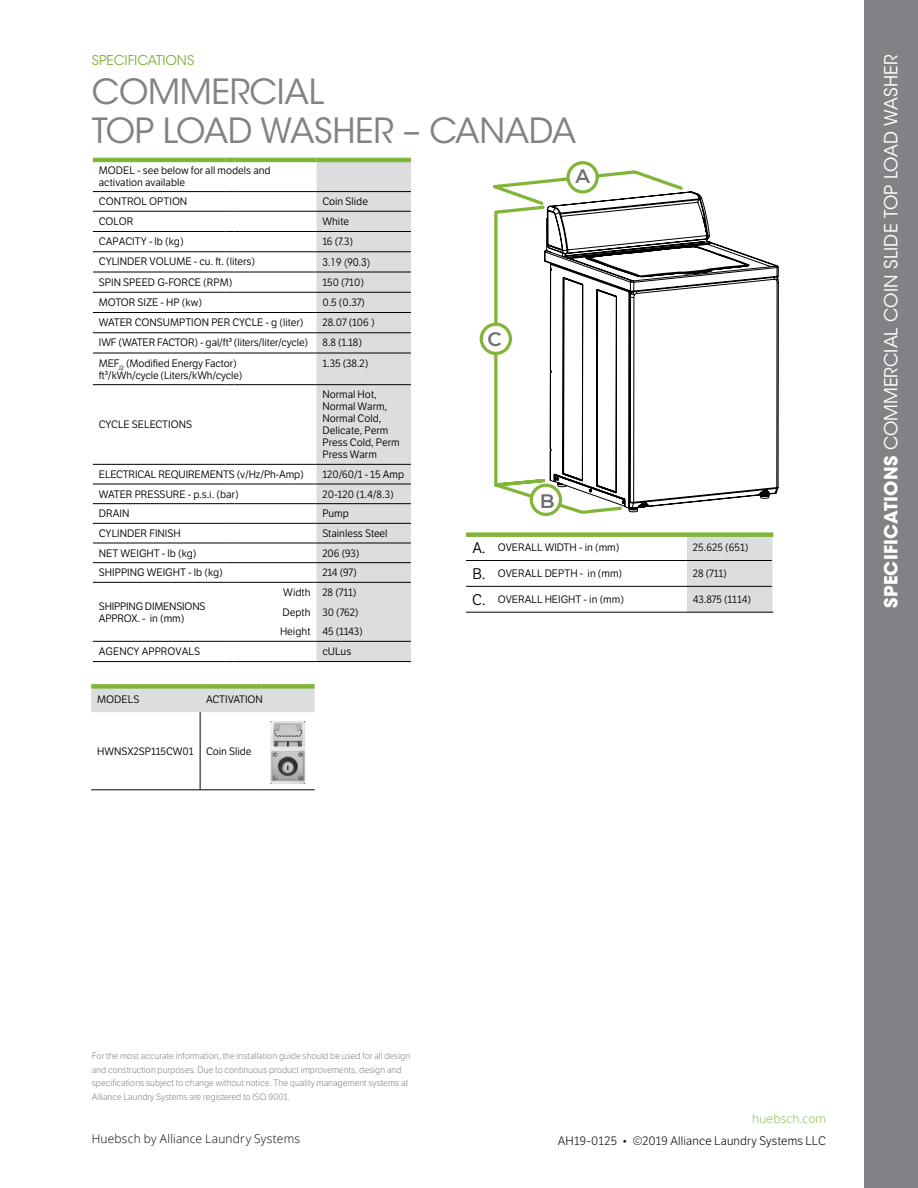
<style>
.page{position:relative;width:918px;height:1188px;background:#fff}
.page>*{position:absolute;margin:0;border:0;box-sizing:border-box;transform-origin:0 0}
.t1{font:34.5px/39px "ITC Avant Garde Std";letter-spacing:-.01em;color:#808285}
.t2{font:600 19.5px "Montserrat";color:#6d6e71}
.t3{font:18px "ITC Avant Garde Std";color:#fff}
.t4{font:13.5px "ITC Avant Garde Std";color:#80b539}
.t5{font:300 12px "LFT Etica";letter-spacing:.02em;color:#000}
.t6{font:300 12px "Open Sans";letter-spacing:.015em;color:#000}
.t7{font:300 12px "Open Sans";letter-spacing:.015em;color:#80b539}
.t8{font:10.5px/12px "LFT Etica";color:#000}
.t9{font:10.5px/12px "LFT Etica";letter-spacing:-.02em;color:#000}
.t10{font:condensed 10.5px "ITC Avant Garde Std";color:#000}
.t11{font:300 9px/13.5px "LFT Etica";color:#808285}
.s1{font-size:15px}
.s2{font-weight:700}
</style>
<div class="page">
<div style="left:864px;top:0;width:54px;height:1188px;background:#808285"></div>
<div style="left:91px;top:689px;width:224px;height:23px;background:#dcddde"></div>
<div style="left:91px;top:684px;width:109px;height:5px;background:#80b539"></div>
<div style="left:200px;top:684px;width:62px;height:5px;background:#80b539"></div>
<div style="left:262px;top:684px;width:53px;height:5px;background:#80b539"></div>
<hr style="left:91px;top:789px;width:109px;height:1px;background:#000">
<hr style="left:200px;top:789px;width:62px;height:1px;background:#000">
<hr style="left:262px;top:789px;width:53px;height:1px;background:#000">
<hr style="left:200px;top:712px;width:1px;height:77px;background:#000">
<img style="left:270px;top:721px;width:36px;height:63px">
<svg style="left:93px;top:162px;width:223px;height:479px"></svg>
<div style="left:316px;top:162px;width:95px;height:499px;background:#dcddde"></div>
<hr style="left:93px;top:158px;width:132px;height:4px;background:#80b539">
<svg style="left:225px;top:158px;width:9px;height:4px"></svg>
<hr style="left:234px;top:158px;width:82px;height:4px;background:#80b539">
<hr style="left:316px;top:158px;width:95px;height:4px;background:#80b539">
<hr style="left:93px;top:191px;width:132px;height:1px;background:#000">
<hr style="left:234px;top:191px;width:82px;height:1px;background:#000">
<hr style="left:316px;top:191px;width:95px;height:1px;background:#000">
<hr style="left:93px;top:211px;width:132px;height:1px;background:#000">
<hr style="left:234px;top:211px;width:82px;height:1px;background:#000">
<hr style="left:316px;top:211px;width:95px;height:1px;background:#000">
<hr style="left:93px;top:231px;width:132px;height:1px;background:#000">
<hr style="left:234px;top:231px;width:82px;height:1px;background:#000">
<hr style="left:316px;top:231px;width:95px;height:1px;background:#000">
<hr style="left:93px;top:251px;width:132px;height:1px;background:#000">
<hr style="left:234px;top:251px;width:82px;height:1px;background:#000">
<hr style="left:316px;top:251px;width:95px;height:1px;background:#000">
<hr style="left:93px;top:272px;width:132px;height:1px;background:#000">
<hr style="left:234px;top:272px;width:82px;height:1px;background:#000">
<hr style="left:316px;top:272px;width:95px;height:1px;background:#000">
<hr style="left:93px;top:292px;width:132px;height:1px;background:#000">
<hr style="left:234px;top:292px;width:82px;height:1px;background:#000">
<hr style="left:316px;top:292px;width:95px;height:1px;background:#000">
<hr style="left:93px;top:312px;width:132px;height:1px;background:#000">
<hr style="left:234px;top:312px;width:82px;height:1px;background:#000">
<hr style="left:316px;top:312px;width:95px;height:1px;background:#000">
<hr style="left:93px;top:332px;width:132px;height:1px;background:#000">
<hr style="left:234px;top:332px;width:82px;height:1px;background:#000">
<hr style="left:316px;top:332px;width:95px;height:1px;background:#000">
<hr style="left:93px;top:353px;width:132px;height:1px;background:#000">
<hr style="left:234px;top:353px;width:82px;height:1px;background:#000">
<hr style="left:316px;top:353px;width:95px;height:1px;background:#000">
<hr style="left:93px;top:384px;width:132px;height:1px;background:#000">
<hr style="left:234px;top:384px;width:82px;height:1px;background:#000">
<hr style="left:316px;top:384px;width:95px;height:1px;background:#000">
<hr style="left:93px;top:464px;width:132px;height:1px;background:#000">
<hr style="left:234px;top:464px;width:82px;height:1px;background:#000">
<hr style="left:316px;top:464px;width:95px;height:1px;background:#000">
<hr style="left:93px;top:484px;width:132px;height:1px;background:#000">
<hr style="left:234px;top:484px;width:82px;height:1px;background:#000">
<hr style="left:316px;top:484px;width:95px;height:1px;background:#000">
<hr style="left:93px;top:503px;width:132px;height:1px;background:#000">
<hr style="left:234px;top:503px;width:82px;height:1px;background:#000">
<hr style="left:316px;top:503px;width:95px;height:1px;background:#000">
<hr style="left:93px;top:523px;width:132px;height:1px;background:#000">
<hr style="left:234px;top:523px;width:82px;height:1px;background:#000">
<hr style="left:316px;top:523px;width:95px;height:1px;background:#000">
<hr style="left:93px;top:543px;width:132px;height:1px;background:#000">
<hr style="left:234px;top:543px;width:82px;height:1px;background:#000">
<hr style="left:316px;top:543px;width:95px;height:1px;background:#000">
<hr style="left:93px;top:562px;width:132px;height:1px;background:#000">
<hr style="left:234px;top:562px;width:82px;height:1px;background:#000">
<hr style="left:316px;top:562px;width:95px;height:1px;background:#000">
<hr style="left:93px;top:582px;width:132px;height:1px;background:#000">
<hr style="left:234px;top:582px;width:82px;height:1px;background:#000">
<hr style="left:316px;top:582px;width:95px;height:1px;background:#000">
<hr style="left:93px;top:641px;width:132px;height:1px;background:#000">
<hr style="left:234px;top:641px;width:82px;height:1px;background:#000">
<hr style="left:316px;top:641px;width:95px;height:1px;background:#000">
<hr style="left:93px;top:661px;width:132px;height:1px;background:#000">
<hr style="left:234px;top:661px;width:82px;height:1px;background:#000">
<hr style="left:316px;top:661px;width:95px;height:1px;background:#000">
<div style="left:466px;top:532px;width:26px;height:5px;background:#80b539"></div>
<div style="left:492px;top:532px;width:195px;height:5px;background:#80b539"></div>
<div style="left:687px;top:532px;width:86px;height:5px;background:#80b539"></div>
<svg style="left:466px;top:535px;width:307px;height:78px"></svg>
<hr style="left:492px;top:612px;width:195px;height:1px;background:#000">
<hr style="left:687px;top:612px;width:86px;height:1px;background:#000">
<svg style="left:684px;top:191px;width:95px;height:313px"></svg>
<svg style="left:480px;top:161px;width:204px;height:355px"></svg>
<p class="t4" style="left:92px;top:51px;width:104px">SPECIFICATIONS</p>
<h1 class="t1" style="left:92px;top:72px;width:486px">COMMERCIAL<br>TOP LOAD WASHER – CANADA</h1>
<p class="t8" style="left:99px;top:164px;width:173px">MODEL - see below for all models and activation available</p>
<p class="t8" style="left:99px;top:196px;width:90px">CONTROL OPTION</p>
<p class="t8" style="left:322px;top:196px;width:47px">Coin Slide</p>
<p class="t8" style="left:99px;top:216px;width:36px">COLOR</p>
<p class="t8" style="left:322px;top:216px;width:28px">White</p>
<p class="t8" style="left:99px;top:236px;width:86px">CAPACITY - lb (kg)</p>
<p class="t8" style="left:322px;top:236px;width:32px">16 (7.3)</p>
<p class="t8" style="left:99px;top:256px;width:158px">CYLINDER VOLUME - cu. ft. (liters)</p>
<p class="t10" style="left:322px;top:255px;width:49px">3.19 (90.3)</p>
<p class="t8" style="left:99px;top:276px;width:135px">SPIN SPEED G-FORCE (RPM)</p>
<p class="t8" style="left:322px;top:276px;width:43px">150 (710)</p>
<p class="t8" style="left:99px;top:297px;width:105px">MOTOR SIZE - HP (kw)</p>
<p class="t8" style="left:322px;top:297px;width:44px">0.5 (0.37)</p>
<p class="t8" style="left:99px;top:317px;width:206px">WATER CONSUMPTION PER CYCLE - g (liter)</p>
<p class="t8" style="left:322px;top:317px;width:54px">28.07 (106 )</p>
<p class="t8" style="left:99px;top:337px;width:211px">IWF (WATER FACTOR) - gal/ft³ (liters/liter/cycle)</p>
<p class="t8" style="left:322px;top:337px;width:41px">8.8 (1.18)</p>
<p class="t8" style="left:99px;top:357px;width:145px">MEF<sub>J2</sub> (Modified Energy Factor) ft³/kWh/cycle (Liters/kWh/cycle)</p>
<p class="t8" style="left:322px;top:357px;width:47px">1.35 (38.2)</p>
<p class="t8" style="left:99px;top:419px;width:95px">CYCLE SELECTIONS</p>
<p class="t8" style="left:322px;top:389px;width:79px">Normal Hot,<br>Normal Warm,<br>Normal Cold,<br>Delicate, Perm<br>Press Cold, Perm<br>Press Warm</p>
<p class="t8" style="left:99px;top:469px;width:207px">ELECTRICAL REQUIREMENTS (v/Hz/Ph-Amp)</p>
<p class="t8" style="left:322px;top:469px;width:83px">120/60/1 - 15 Amp</p>
<p class="t8" style="left:99px;top:488px;width:141px">WATER PRESSURE - p.s.i. (bar)</p>
<p class="t8" style="left:322px;top:488px;width:73px">20-120 (1.4/8.3)</p>
<p class="t8" style="left:99px;top:508px;width:32px">DRAIN</p>
<p class="t8" style="left:322px;top:508px;width:28px">Pump</p>
<p class="t8" style="left:99px;top:528px;width:84px">CYLINDER FINISH</p>
<p class="t8" style="left:322px;top:528px;width:67px">Stainless Steel</p>
<p class="t8" style="left:99px;top:547px;width:99px">NET WEIGHT - lb (kg)</p>
<p class="t8" style="left:322px;top:547px;width:39px">206 (93)</p>
<p class="t8" style="left:99px;top:567px;width:125px">SHIPPING WEIGHT - lb (kg)</p>
<p class="t8" style="left:322px;top:567px;width:36px">214 (97)</p>
<p class="t9" style="left:99px;top:600px;width:108px">SHIPPING DIMENSIONS<br>APPROX. - in (mm)</p>
<p class="t8" style="left:280px;top:583px;width:84px;line-height:19.6px;text-align:center">Width 28 (711)<br>Depth 30 (762)<br>Height 45 (1143)</p>
<p class="t8" style="left:99px;top:646px;width:103px">AGENCY APPROVALS</p>
<p class="t8" style="left:322px;top:646px;width:30px">cULus</p>
<p class="t8" style="left:97px;top:694px;width:44px">MODELS</p>
<p class="t8" style="left:206px;top:694px;width:58px">ACTIVATION</p>
<p class="t8" style="left:97px;top:745px;width:156px">HWNSX2SP115CW01 Coin Slide</p>
<h2 class="t2" style="left:576px;top:163px;width:16px">A</h2>
<h2 class="t2" style="left:487px;top:326px;width:16px">C</h2>
<h2 class="t2" style="left:540px;top:487px;width:16px">B</h2>
<p class="t8" style="left:472px;top:542px;width:149px"><span class="s1">A.</span> OVERALL WIDTH - in (mm)</p>
<p class="t8" style="left:693px;top:542px;width:57px">25.625 (651)</p>
<p class="t8" style="left:473px;top:568px;width:151px"><span class="s1">B.</span> OVERALL DEPTH - in (mm)</p>
<p class="t8" style="left:693px;top:568px;width:35px">28 (711)</p>
<p class="t8" style="left:472px;top:594px;width:153px"><span class="s1">C.</span> OVERALL HEIGHT - in (mm)</p>
<p class="t8" style="left:693px;top:594px;width:60px">43.875 (1114)</p>
<h3 class="t3" style="left:880px;top:608px;width:555px;rotate:-90deg"><span class="s2">SPECIFICATIONS</span> COMMERCIAL COIN SLIDE TOP LOAD WASHER</h3>
<p class="t11" style="left:92px;top:1050px;width:320px">For the most accurate information, the installation guide should be used for all design and construction purposes. Due to continuous product improvements, design and specifications subject to change without notice. The quality management systems at Alliance Laundry Systems are registered to ISO 9001.</p>
<p class="t6" style="left:92px;top:1131px;width:210px">Huebsch by Alliance Laundry Systems</p>
<p class="t7" style="left:752px;top:1110px;width:76px">huebsch.com</p>
<p class="t5" style="left:558px;top:1134px;width:270px">AH19-0125 • ©2019 Alliance Laundry Systems LLC</p>
</div>
